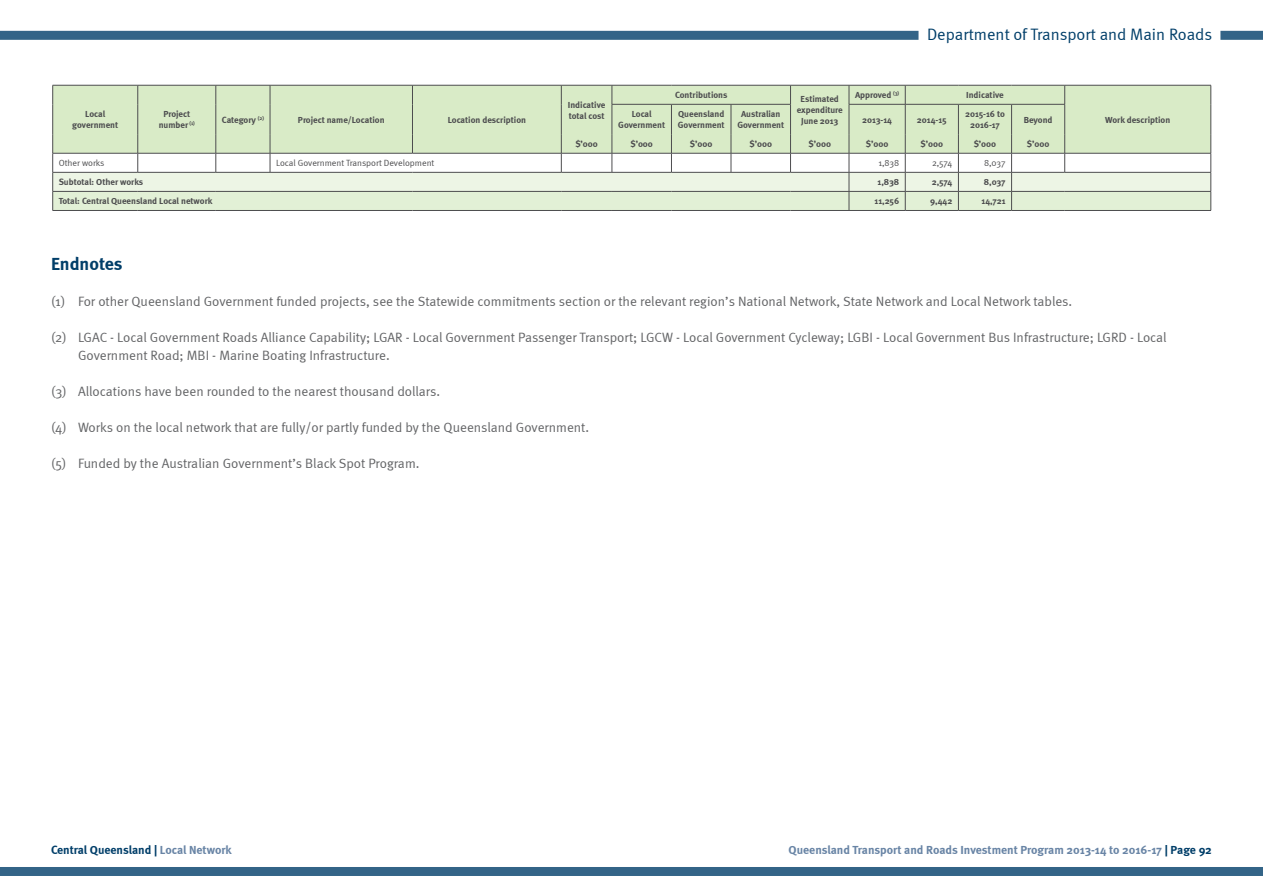
<style>
.page{position:relative;width:1263px;height:893px;background:#fff}
.page>*{position:absolute;margin:0;border:0;box-sizing:border-box;transform-origin:0 0}
.t1{font:700 18px "Meta";color:#003e69}
.t2{font:16.5px "Meta Normal";color:#003e69}
.t3{font:13.5px/18px "Meta Normal";color:#636466}
.t4{font:700 12px "Meta";color:#6884a5}
.t5{font:700 12px "Meta";color:#003e69}
.t6{font:700 9px/10.8px "Meta";color:#4d4d4f;text-align:center}
.t7{font:9px "Meta Normal";color:#4d4d4f}
.s1{color:#6884a5}
.s2{color:#003e69}
</style>
<div class="page">
<div style="left:0;top:31px;width:918px;height:9px;background:#336487"></div>
<div style="left:1220px;top:31px;width:43px;height:9px;background:#336487"></div>
<div style="left:0;top:867px;width:1263px;height:9px;background:#336487"></div>
<div style="left:53px;top:86px;width:1157px;height:48px;background:#d9ebc7"></div>
<svg style="left:849px;top:86px;width:1px;height:18px"></svg>
<svg style="left:612px;top:86px;width:1px;height:18px"></svg>
<svg style="left:790px;top:86px;width:1px;height:18px"></svg>
<hr style="left:612px;top:104px;width:59px;height:1px;background:#4d4d4f">
<hr style="left:612px;top:104px;width:1px;height:30px;background:#4d4d4f">
<hr style="left:671px;top:104px;width:60px;height:1px;background:#4d4d4f">
<hr style="left:671px;top:104px;width:1px;height:30px;background:#4d4d4f">
<hr style="left:731px;top:104px;width:60px;height:1px;background:#4d4d4f">
<hr style="left:731px;top:104px;width:1px;height:30px;background:#4d4d4f">
<hr style="left:790px;top:104px;width:1px;height:30px;background:#4d4d4f">
<hr style="left:561px;top:85px;width:51px;height:1px;background:#4d4d4f">
<hr style="left:612px;top:85px;width:59px;height:1px;background:#4d4d4f">
<hr style="left:671px;top:85px;width:60px;height:1px;background:#4d4d4f">
<hr style="left:731px;top:85px;width:59px;height:1px;background:#4d4d4f">
<hr style="left:790px;top:85px;width:59px;height:1px;background:#4d4d4f">
<hr style="left:849px;top:85px;width:56px;height:1px;background:#4d4d4f">
<hr style="left:958px;top:104px;width:1px;height:30px;background:#4d4d4f">
<hr style="left:1065px;top:85px;width:146px;height:1px;background:#4d4d4f">
<svg style="left:1210px;top:85px;width:1px;height:19px"></svg>
<hr style="left:1210px;top:104px;width:1px;height:30px;background:#4d4d4f">
<hr style="left:412px;top:85px;width:149px;height:1px;background:#4d4d4f">
<svg style="left:561px;top:85px;width:1px;height:19px"></svg>
<hr style="left:561px;top:104px;width:1px;height:30px;background:#4d4d4f">
<hr style="left:216px;top:85px;width:54px;height:1px;background:#4d4d4f">
<hr style="left:270px;top:85px;width:142px;height:1px;background:#4d4d4f">
<svg style="left:412px;top:85px;width:1px;height:19px"></svg>
<hr style="left:412px;top:104px;width:1px;height:30px;background:#4d4d4f">
<hr style="left:138px;top:85px;width:78px;height:1px;background:#4d4d4f">
<svg style="left:216px;top:85px;width:1px;height:19px"></svg>
<svg style="left:270px;top:85px;width:1px;height:19px"></svg>
<hr style="left:216px;top:104px;width:1px;height:30px;background:#4d4d4f">
<hr style="left:270px;top:104px;width:1px;height:30px;background:#4d4d4f">
<hr style="left:53px;top:85px;width:85px;height:1px;background:#4d4d4f">
<svg style="left:52px;top:85px;width:1px;height:19px"></svg>
<svg style="left:137px;top:85px;width:1px;height:19px"></svg>
<hr style="left:52px;top:104px;width:1px;height:30px;background:#4d4d4f">
<hr style="left:137px;top:104px;width:1px;height:30px;background:#4d4d4f">
<hr style="left:849px;top:104px;width:56px;height:1px;background:#4d4d4f">
<hr style="left:849px;top:104px;width:1px;height:30px;background:#4d4d4f">
<hr style="left:905px;top:104px;width:1px;height:30px;background:#4d4d4f">
<hr style="left:1011px;top:104px;width:1px;height:30px;background:#4d4d4f">
<hr style="left:1064px;top:104px;width:1px;height:30px;background:#4d4d4f">
<hr style="left:905px;top:85px;width:53px;height:1px;background:#4d4d4f">
<svg style="left:905px;top:85px;width:1px;height:19px"></svg>
<hr style="left:958px;top:85px;width:53px;height:1px;background:#4d4d4f">
<hr style="left:1011px;top:85px;width:54px;height:1px;background:#4d4d4f">
<svg style="left:1064px;top:85px;width:1px;height:19px"></svg>
<hr style="left:905px;top:104px;width:53px;height:1px;background:#4d4d4f">
<hr style="left:958px;top:104px;width:53px;height:1px;background:#4d4d4f">
<hr style="left:1011px;top:104px;width:54px;height:1px;background:#4d4d4f">
<hr style="left:849px;top:210px;width:56px;height:1px;background:#4d4d4f">
<hr style="left:905px;top:210px;width:53px;height:1px;background:#4d4d4f">
<hr style="left:958px;top:210px;width:53px;height:1px;background:#4d4d4f">
<hr style="left:1011px;top:210px;width:54px;height:1px;background:#4d4d4f">
<hr style="left:1065px;top:210px;width:146px;height:1px;background:#4d4d4f">
<svg style="left:52px;top:134px;width:1159px;height:76px"></svg>
<hr style="left:53px;top:210px;width:85px;height:1px;background:#4d4d4f">
<hr style="left:138px;top:210px;width:78px;height:1px;background:#4d4d4f">
<hr style="left:216px;top:210px;width:54px;height:1px;background:#4d4d4f">
<hr style="left:270px;top:210px;width:142px;height:1px;background:#4d4d4f">
<hr style="left:412px;top:210px;width:149px;height:1px;background:#4d4d4f">
<hr style="left:561px;top:210px;width:51px;height:1px;background:#4d4d4f">
<hr style="left:612px;top:210px;width:59px;height:1px;background:#4d4d4f">
<hr style="left:671px;top:210px;width:60px;height:1px;background:#4d4d4f">
<hr style="left:731px;top:210px;width:59px;height:1px;background:#4d4d4f">
<hr style="left:790px;top:210px;width:59px;height:1px;background:#4d4d4f">
<p class="t6" style="left:72px;top:109px;width:47px">Local government</p>
<p class="t6" style="left:159px;top:109px;width:38px">Project number <sup>(1)</sup></p>
<p class="t6" style="left:222px;top:114px;width:44px">Category <sup>(2)</sup></p>
<p class="t6" style="left:298px;top:114px;width:88px">Project name/Location</p>
<p class="t6" style="left:448px;top:114px;width:80px">Location description</p>
<p class="t2" style="left:927px;top:25px;width:286px">Department of Transport and Main Roads</p>
<p class="t6" style="left:568px;top:99px;width:39px;text-align:left">Indicative total cost</p>
<p class="t6" style="left:855px;top:90px;width:46px">Approved <sup>(3)</sup></p>
<p class="t6" style="left:966px;top:90px;width:39px">Indicative</p>
<p class="t6" style="left:675px;top:90px;width:54px">Contributions</p>
<p class="t6" style="left:797px;top:94px;width:48px">Estimated expenditure<br>June 2013</p>
<p class="t6" style="left:618px;top:109px;width:48px">Local<br>Government</p>
<p class="t6" style="left:678px;top:109px;width:48px;text-align:left">Queensland<br>Government</p>
<p class="t6" style="left:737px;top:109px;width:48px">Australian<br>Government</p>
<p class="t6" style="left:862px;top:114px;width:31px">2013-14</p>
<p class="t6" style="left:917px;top:114px;width:31px">2014-15</p>
<p class="t6" style="left:965px;top:109px;width:41px">2015-16 to<br>2016-17</p>
<p class="t6" style="left:1024px;top:114px;width:30px">Beyond</p>
<p class="t6" style="left:1105px;top:114px;width:67px">Work description</p>
<p class="t6" style="left:575px;top:139px;width:24px">$’000</p>
<p class="t6" style="left:630px;top:139px;width:24px">$’000</p>
<p class="t6" style="left:690px;top:139px;width:24px">$’000</p>
<p class="t6" style="left:749px;top:139px;width:24px">$’000</p>
<p class="t6" style="left:808px;top:139px;width:24px">$’000</p>
<p class="t6" style="left:866px;top:139px;width:24px">$’000</p>
<p class="t6" style="left:920px;top:139px;width:24px">$’000</p>
<p class="t6" style="left:974px;top:139px;width:24px">$’000</p>
<p class="t6" style="left:1027px;top:139px;width:24px">$’000</p>
<p class="t7" style="left:59px;top:158px;width:47px">Other works</p>
<p class="t7" style="left:276px;top:158px;width:160px">Local Government Transport Development</p>
<p class="t7" style="left:878px;top:158px;width:22px">1,838</p>
<p class="t7" style="left:932px;top:158px;width:22px">2,574</p>
<p class="t7" style="left:984px;top:158px;width:23px">8,037</p>
<p class="t6" style="left:59px;top:177px;width:86px">Subtotal: Other works</p>
<p class="t6" style="left:877px;top:177px;width:23px">1,838</p>
<p class="t6" style="left:932px;top:177px;width:22px">2,574</p>
<p class="t6" style="left:984px;top:177px;width:23px">8,037</p>
<p class="t6" style="left:59px;top:196px;width:155px">Total: Central Queensland Local network</p>
<p class="t6" style="left:874px;top:196px;width:26px">11,256</p>
<p class="t6" style="left:930px;top:196px;width:24px">9,442</p>
<p class="t6" style="left:981px;top:196px;width:26px">14,721</p>
<h1 class="t1" style="left:51px;top:253px;width:73px">Endnotes</h1>
<p class="t3" style="left:51px;top:292px;width:1023px">(1) For other Queensland Government funded projects, see the Statewide commitments section or the relevant region’s National Network, State Network and Local Network tables.</p>
<p class="t3" style="left:78px;top:328px;width:1090px;text-indent:-27px">(2) LGAC - Local Government Roads Alliance Capability; LGAR - Local Government Passenger Transport; LGCW - Local Government Cycleway; LGBI - Local Government Bus Infrastructure; LGRD - Local<br>Government Road; MBI - Marine Boating Infrastructure.</p>
<p class="t3" style="left:51px;top:382px;width:391px">(3) Allocations have been rounded to the nearest thousand dollars.</p>
<p class="t3" style="left:51px;top:418px;width:540px">(4) Works on the local network that are fully/or partly funded by the Queensland Government.</p>
<p class="t3" style="left:51px;top:454px;width:370px">(5) Funded by the Australian Government’s Black Spot Program.</p>
<p class="t5" style="left:51px;top:842px;width:182px">Central Queensland | <span class="s1">Local Network</span></p>
<p class="t4" style="left:789px;top:842px;width:425px">Queensland Transport and Roads Investment Program 2013-14 to 2016-17 <span class="s2">| Page 92</span></p>
</div>
